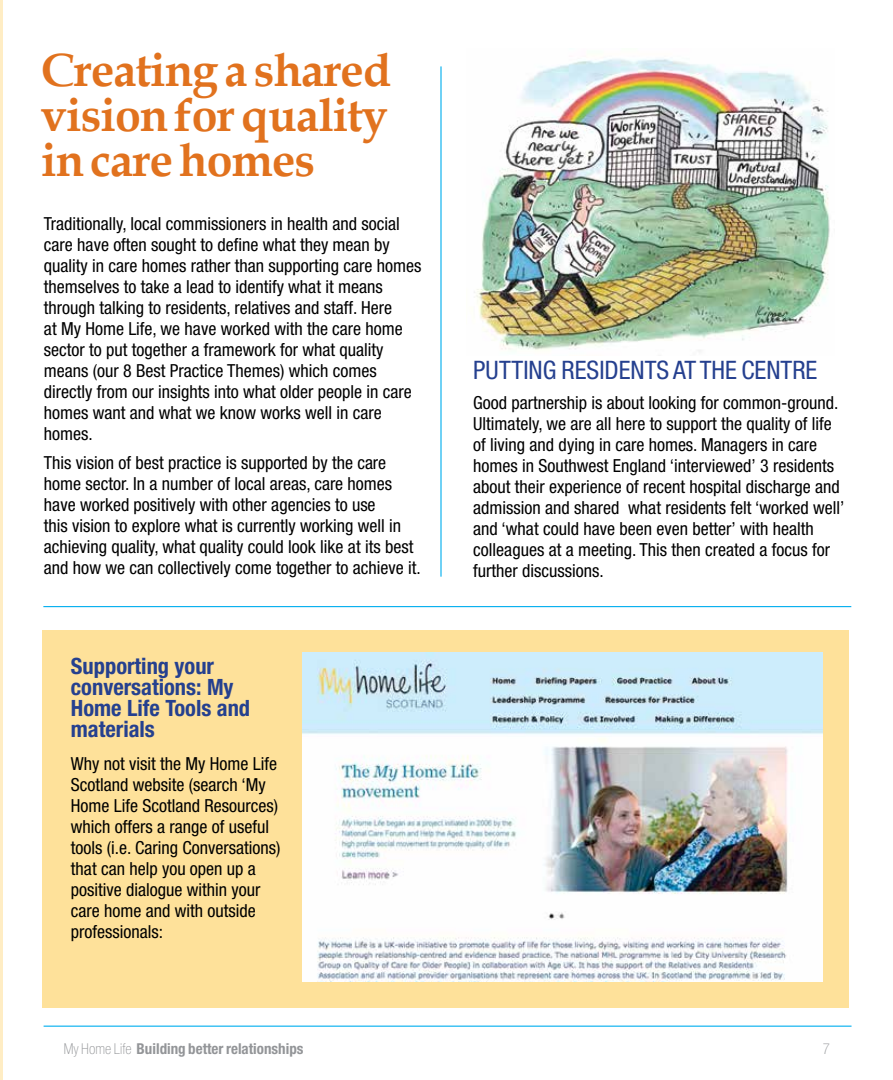
<style>
.page{position:relative;width:893px;height:1080px;background:#fff}
.page>*{position:absolute;margin:0;border:0;box-sizing:border-box;transform-origin:0 0}
.t1{font:700 46.5px/45px "Book Antiqua";letter-spacing:-.02em;color:#e1721e;text-align:justify}
.t2{font:condensed 25.5px "Helvetica Neue";color:#25408f}
.t3{font:700 condensed 22.5px/21px "Helvetica Neue";color:#25408f}
.t4{font:condensed 18px/21px "Helvetica Neue";color:#000}
.t5{font:700 condensed 15px "Helvetica Neue";color:#939598}
.t6{font:100 condensed 15px "Helvetica Neue";color:#939598}
.s1{font-weight:100}
</style>
<div class="page">
<hr style="left:0;top:0;width:2px;height:1080px;background:#ffedc4">
<div style="left:43px;top:630px;width:806px;height:378px;background:#fee19a"></div>
<hr style="left:44px;top:1026px;width:807px;height:1px;background:#00aeef">
<img style="left:303px;top:653px;width:520px;height:329px">
<hr style="left:43px;top:606px;width:808px;height:1px;background:#00aeef">
<hr style="left:440px;top:66px;width:2px;height:511px;background:#00aeef">
<img style="left:474px;top:58px;width:356px;height:294px">
<h1 class="t1" style="left:41px;top:49px;width:352px">Creating a shared vision for quality in care homes</h1>
<p class="t4" style="left:44px;top:213px;width:379px">Traditionally, local commissioners in health and social care have often sought to define what they mean by quality in care homes rather than supporting care homes themselves to take a lead to identify what it means through talking to residents, relatives and staff. Here<br>at My Home Life, we have worked with the care home sector to put together a framework for what quality means (our 8 Best Practice Themes) which comes directly from our insights into what older people in care homes want and what we know works well in care homes.</p>
<p class="t4" style="left:44px;top:452px;width:378px">This vision of best practice is supported by the care home sector. In a number of local areas, care homes have worked positively with other agencies to use<br>this vision to explore what is currently working well in achieving quality, what quality could look like at its best and how we can collectively come together to achieve it.</p>
<p class="t3" style="left:71px;top:655px;width:181px">Supporting your conversations: My<br>Home Life Tools and materials</p>
<p class="t4" style="left:71px;top:753px;width:211px">Why not visit the My Home Life<br>Scotland website (search ‘My<br>Home Life Scotland Resources) which offers a range of useful tools (i.e. Caring Conversations) that can help you open up a positive dialogue within your care home and with outside professionals:</p>
<h2 class="t2" style="left:473px;top:355px;width:346px">PUTTING RESIDENTS AT THE CENTRE</h2>
<p class="t4" style="left:473px;top:392px;width:373px">Good partnership is about looking for common-ground.<br>Ultimately, we are all here to support the quality of life of living and dying in care homes. Managers in care homes in Southwest England ‘interviewed’ 3 residents about their experience of recent hospital discharge and admission and shared what residents felt ‘worked well’ and ‘what could have been even better’ with health colleagues at a meeting. This then created a focus for further discussions.</p>
<p class="t5" style="left:64px;top:1040px;width:241px"><span class="s1">My Home Life</span> Building better relationships</p>
<p class="t6" style="left:823px;top:1041px;width:9px">7</p>
</div>
